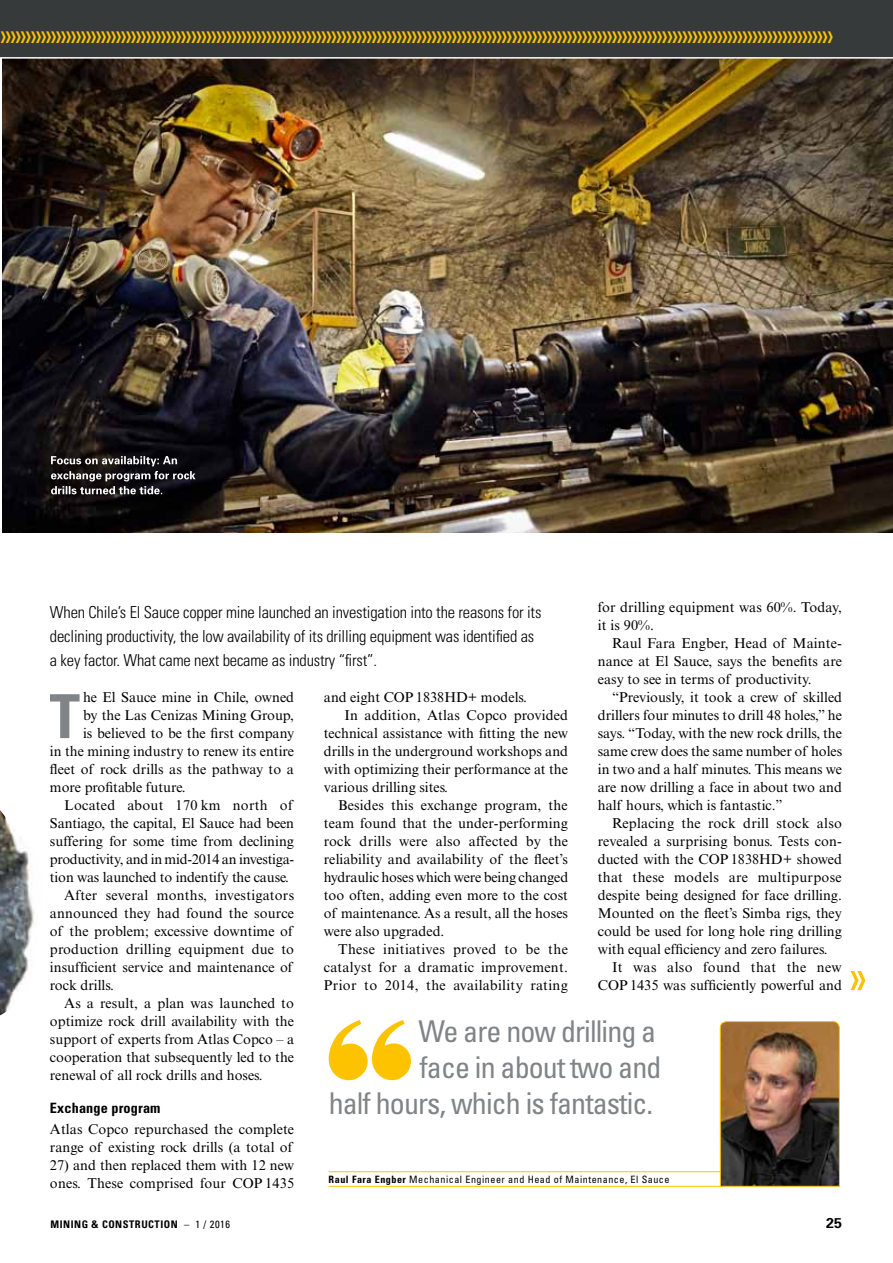
<style>
.page{position:relative;width:893px;height:1263px;background:#fff}
.page>*{position:absolute;margin:0;border:0;box-sizing:border-box;transform-origin:0 0}
.t1{font:700 condensed 60.75px "Univers";color:#808486}
.t2{font:condensed 30px/36px "Univers";letter-spacing:-.03em;color:#808486;text-align:right}
.t3{font:300 condensed 16.5px/24px "Univers";letter-spacing:-.01em;color:#000}
.t4{font:15px "Tokyo Two Solid";color:#fdc300}
.t5{font:14.25px/18px "Times NRMT";color:#000}
.t6{font:14.25px "Times NRMT";letter-spacing:.025em;color:#000}
.t7{font:14.25px "Times NRMT";letter-spacing:.02em;color:#000}
.t8{font:700 condensed 14.25px "Univers";letter-spacing:.01em;color:#000}
.t9{font:700 14.25px "Univers";color:#000}
.t10{font:700 condensed 10.5px "Univers";letter-spacing:.05em;color:#000}
.t11{font:condensed 10.2px "Univers";letter-spacing:.05em;color:#000}
.s1{font-weight:700}
.s2{font-weight:400}
</style>
<div class="page">
<img style="left:0;top:59px;width:34px;height:957px">
<img style="left:3px;top:59px;width:890px;height:474px">
<div style="left:0;top:0;width:893px;height:59px;background:#373a3b"></div>
<svg style="left:850px;top:971px;width:15px;height:19px"></svg>
<svg style="left:51px;top:456px;width:144px;height:38px;background:#434043"></svg>
<hr style="left:329px;top:1186px;width:394px;height:1px;background:#fdc300">
<hr style="left:329px;top:1171px;width:394px;height:1px;background:#fdc300">
<svg style="left:328px;top:1020px;width:83px;height:60px"></svg>
<img style="left:719px;top:1021px;width:121px;height:166px">
<p class="t4" style="left:1px;top:28px;width:833px">&gt;&gt;&gt;&gt;&gt;&gt;&gt;&gt;&gt;&gt;&gt;&gt;&gt;&gt;&gt;&gt;&gt;&gt;&gt;&gt;&gt;&gt;&gt;&gt;&gt;&gt;&gt;&gt;&gt;&gt;&gt;&gt;&gt;&gt;&gt;&gt;&gt;&gt;&gt;&gt;&gt;&gt;&gt;&gt;&gt;&gt;&gt;&gt;&gt;&gt;&gt;&gt;&gt;&gt;&gt;&gt;&gt;&gt;&gt;&gt;&gt;&gt;&gt;&gt;&gt;&gt;&gt;&gt;&gt;&gt;&gt;&gt;&gt;&gt;&gt;&gt;&gt;&gt;&gt;&gt;&gt;&gt;&gt;&gt;&gt;&gt;&gt;&gt;&gt;&gt;&gt;&gt;&gt;&gt;&gt;&gt;&gt;&gt;&gt;&gt;&gt;&gt;&gt;&gt;&gt;&gt;&gt;&gt;&gt;&gt;&gt;&gt;&gt;&gt;&gt;&gt;&gt;&gt;&gt;&gt;&gt;&gt;&gt;&gt;&gt;&gt;&gt;&gt;&gt;&gt;&gt;&gt;&gt;&gt;&gt;&gt;&gt;&gt;&gt;&gt;&gt;&gt;&gt;&gt;&gt;&gt;&gt;&gt;&gt;&gt;&gt;&gt;&gt;&gt;&gt;&gt;&gt;&gt;&gt;&gt;&gt;&gt;&gt;&gt;&gt;&gt;</p>
<p class="t5" style="left:598px;top:598px;width:246px">for drilling equipment was 60%. Today, it is 90%.</p>
<p class="t5" style="left:598px;top:634px;width:246px;text-align:justify;text-indent:14px">Raul Fara Engber, Head of Mainte&shy;nance at El Sauce, says the benefits are easy to see in terms of productivity.</p>
<p class="t5" style="left:598px;top:688px;width:246px;text-align:justify;text-indent:14px">“Previously, it took a crew of skilled drillers four minutes to drill 48 holes,” he says. “Today, with the new rock drills, the same crew does the same number of holes in two and a half minutes. This means we are now drilling a face in about two and half hours, which is fantastic.”</p>
<p class="t5" style="left:598px;top:814px;width:246px;text-align:justify;text-indent:14px">Replacing the rock drill stock also revealed a surprising bonus. Tests con&shy;ducted with the COP 1838HD+ showed that these models are multipurpose despite being designed for face drilling.<br>Mounted on the fleet’s Simba rigs, they could be used for long hole ring drilling with equal efficiency and zero failures.</p>
<p class="t5" style="left:598px;top:958px;width:246px;text-align:right">It was also found that the new<br>COP 1435 was sufficiently powerful and</p>
<h2 class="t2" style="left:329px;top:1013px;width:334px">We are now drilling a<br>face in about two and<br>half hours, which is fantastic.</h2>
<p class="t3" style="left:50px;top:600px;width:493px">When Chile’s El Sauce copper mine launched an investigation into the reasons for its declining productivity, the low availability of its drilling equipment was identified as a key factor. What came next became as industry “first”.</p>
<h1 class="t1" style="left:50px;top:679px;width:31px">T</h1>
<p class="t5" style="left:83px;top:688px;width:213px">he El Sauce mine in Chile, owned</p>
<p class="t5" style="left:324px;top:688px;width:205px">and eight COP 1838HD+ models.</p>
<p class="t5" style="left:344px;top:706px;width:225px">In addition, Atlas Copco provided</p>
<p class="t5" style="left:324px;top:724px;width:246px">technical assistance with fitting the new</p>
<p class="t5" style="left:324px;top:742px;width:246px">drills in the underground workshops and</p>
<p class="t5" style="left:324px;top:760px;width:246px">with optimizing their performance at the</p>
<p class="t5" style="left:324px;top:778px;width:126px">various drilling sites.</p>
<p class="t5" style="left:338px;top:796px;width:231px">Besides this exchange program, the</p>
<p class="t5" style="left:324px;top:814px;width:245px">team found that the under-performing</p>
<p class="t5" style="left:324px;top:832px;width:246px">rock drills were also affected by the</p>
<p class="t5" style="left:324px;top:850px;width:246px">reliability and availability of the fleet’s</p>
<p class="t5" style="left:324px;top:868px;width:246px">hydraulic hoses which were being changed</p>
<p class="t5" style="left:324px;top:886px;width:246px">too often, adding even more to the cost</p>
<p class="t5" style="left:324px;top:904px;width:246px">of maintenance. As a result, all the hoses</p>
<p class="t5" style="left:324px;top:922px;width:122px">were also upgraded.</p>
<p class="t6" style="left:338px;top:941px;width:231px">These initiatives proved to be the</p>
<p class="t7" style="left:324px;top:959px;width:246px">catalyst for a dramatic improvement.</p>
<p class="t6" style="left:324px;top:977px;width:245px">Prior to 2014, the availability rating</p>
<p class="t5" style="left:83px;top:706px;width:213px">by the Las Cenizas Mining Group,</p>
<p class="t5" style="left:83px;top:724px;width:213px">is believed to be the first company</p>
<p class="t5" style="left:50px;top:742px;width:246px">in the mining industry to renew its entire</p>
<p class="t5" style="left:50px;top:760px;width:245px">fleet of rock drills as the pathway to a</p>
<p class="t5" style="left:50px;top:778px;width:137px">more profitable future.</p>
<p class="t6" style="left:64px;top:797px;width:230px">Located about 170 km north of</p>
<p class="t5" style="left:50px;top:814px;width:246px">Santiago, the capital, El Sauce had been</p>
<p class="t5" style="left:50px;top:832px;width:246px">suffering for some time from declining</p>
<p class="t5" style="left:50px;top:850px;width:246px">productivity, and in mid-2014 an investiga-</p>
<p class="t5" style="left:50px;top:868px;width:241px">tion was launched to indentify the cause.</p>
<p class="t7" style="left:64px;top:887px;width:231px">After several months, investigators</p>
<p class="t5" style="left:50px;top:904px;width:246px">announced they had found the source</p>
<p class="t5" style="left:50px;top:922px;width:244px">of the problem; excessive downtime of</p>
<p class="t5" style="left:50px;top:940px;width:246px">production drilling equipment due to</p>
<p class="t5" style="left:50px;top:958px;width:244px">insufficient service and maintenance of</p>
<p class="t5" style="left:50px;top:976px;width:65px">rock drills.</p>
<p class="t5" style="left:64px;top:994px;width:231px">As a result, a plan was launched to</p>
<p class="t5" style="left:50px;top:1012px;width:246px">optimize rock drill availability with the</p>
<p class="t5" style="left:50px;top:1030px;width:246px">support of experts from Atlas Copco – a</p>
<p class="t5" style="left:50px;top:1048px;width:246px">cooperation that subsequently led to the</p>
<p class="t5" style="left:50px;top:1066px;width:214px">renewal of all rock drills and hoses.</p>
<p class="t8" style="left:50px;top:1099px;width:112px">Exchange program</p>
<p class="t5" style="left:50px;top:1120px;width:246px">Atlas Copco repurchased the complete range of existing rock drills (a total of</p>
<p class="t5" style="left:50px;top:1156px;width:246px">27) and then replaced them with 12 new ones. These comprised four COP 1435</p>
<p class="t11" style="left:329px;top:1173px;width:342px"><span class="s1">Raul Fara Engber</span> Mechanical Engineer and Head of Maintenance, El Sauce</p>
<p class="t10" style="left:51px;top:1218px;width:181px">Mining &amp; Construction <span class="s2">– 1 / 2016</span></p>
<p class="t9" style="left:826px;top:1214px;width:17px">25</p>
</div>
